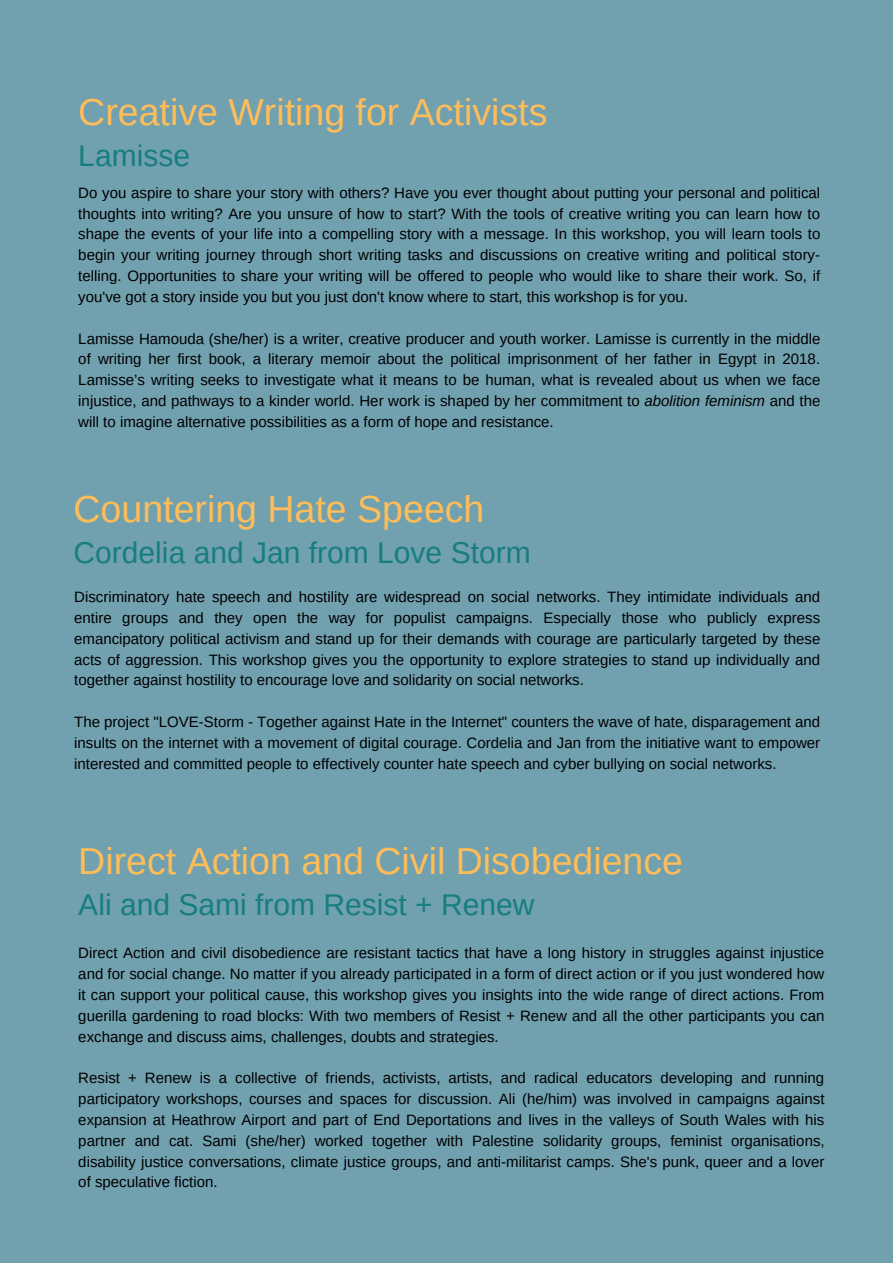
<style>
.page{position:relative;width:893px;height:1263px;background:#71a0af}
.page>*{position:absolute;margin:0;border:0;box-sizing:border-box;transform-origin:0 0}
.t1{font:37.5px "Arimo";color:#ffbd59}
.t2{font:30px "Arimo";color:#177e80}
.t3{font:15px/20.9px "Arimo";color:#000;text-align:justify}
.s1{font-style:italic}
</style>
<div class="page">
<p class="t1" style="left:78px;top:91px;width:470px">Creative Writing for Activists</p>
<p class="t2" style="left:78px;top:139px;width:113px">Lamisse</p>
<p class="t3" style="left:78px;top:182px;width:743px">Do you aspire to share your story with others? Have you ever thought about putting your personal and political thoughts into writing? Are you unsure of how to start? With the tools of creative writing you can learn how to shape the events of your life into a compelling story with a message. In this workshop, you will learn tools to begin your writing journey through short writing tasks and discussions on creative writing and political story&shy;telling. Opportunities to share your writing will be offered to people who would like to share their work. So, if you've got a story inside you but you just don't know where to start, this workshop is for you.</p>
<p class="t3" style="left:78px;top:328px;width:743px">Lamisse Hamouda (she/her) is a writer, creative producer and youth worker. Lamisse is currently in the middle of writing her first book, a literary memoir about the political imprisonment of her father in Egypt in 2018.<br>Lamisse’s writing seeks to investigate what it means to be human, what is revealed about us when we face injustice, and pathways to a kinder world. Her work is shaped by her commitment to <span class="s1">abolition feminism</span> and the will to imagine alternative possibilities as a form of hope and resistance.</p>
<p class="t1" style="left:74px;top:488px;width:412px">Countering Hate Speech</p>
<p class="t2" style="left:74px;top:536px;width:459px">Cordelia and Jan from Love Storm</p>
<p class="t3" style="left:74px;top:586px;width:747px">Discriminatory hate speech and hostility are widespread on social networks. They intimidate individuals and entire groups and they open the way for populist campaigns. Especially those who publicly express emancipatory political activism and stand up for their demands with courage are particularly targeted by these acts of aggression. This workshop gives you the opportunity to explore strategies to stand up individually and together against hostility to encourage love and solidarity on social networks.</p>
<p class="t3" style="left:74px;top:711px;width:747px">The project "LOVE-Storm - Together against Hate in the Internet" counters the wave of hate, disparagement and insults on the internet with a movement of digital courage. Cordelia and Jan from the initiative want to empower interested and committed people to effectively counter hate speech and cyber bullying on social networks.</p>
<p class="t1" style="left:78px;top:840px;width:606px">Direct Action and Civil Disobedience</p>
<p class="t2" style="left:78px;top:888px;width:458px">Ali and Sami from Resist + Renew</p>
<p class="t3" style="left:78px;top:943px;width:747px">Direct Action and civil disobedience are resistant tactics that have a long history in struggles against injustice and for social change. No matter if you already participated in a form of direct action or if you just wondered how it can support your political cause, this workshop gives you insights into the wide range of direct actions. From guerilla gardening to road blocks: With two members of Resist + Renew and all the other participants you can exchange and discuss aims, challenges, doubts and strategies.</p>
<p class="t3" style="left:78px;top:1068px;width:748px">Resist + Renew is a collective of friends, activists, artists, and radical educators developing and running participatory workshops, courses and spaces for discussion. Ali (he/him) was involved in campaigns against expansion at Heathrow Airport and part of End Deportations and lives in the valleys of South Wales with his partner and cat. Sami (she/her) worked together with Palestine solidarity groups, feminist organisations, disability justice conversations, climate justice groups, and anti-militarist camps. She's punk, queer and a lover of speculative fiction.</p>
</div>
